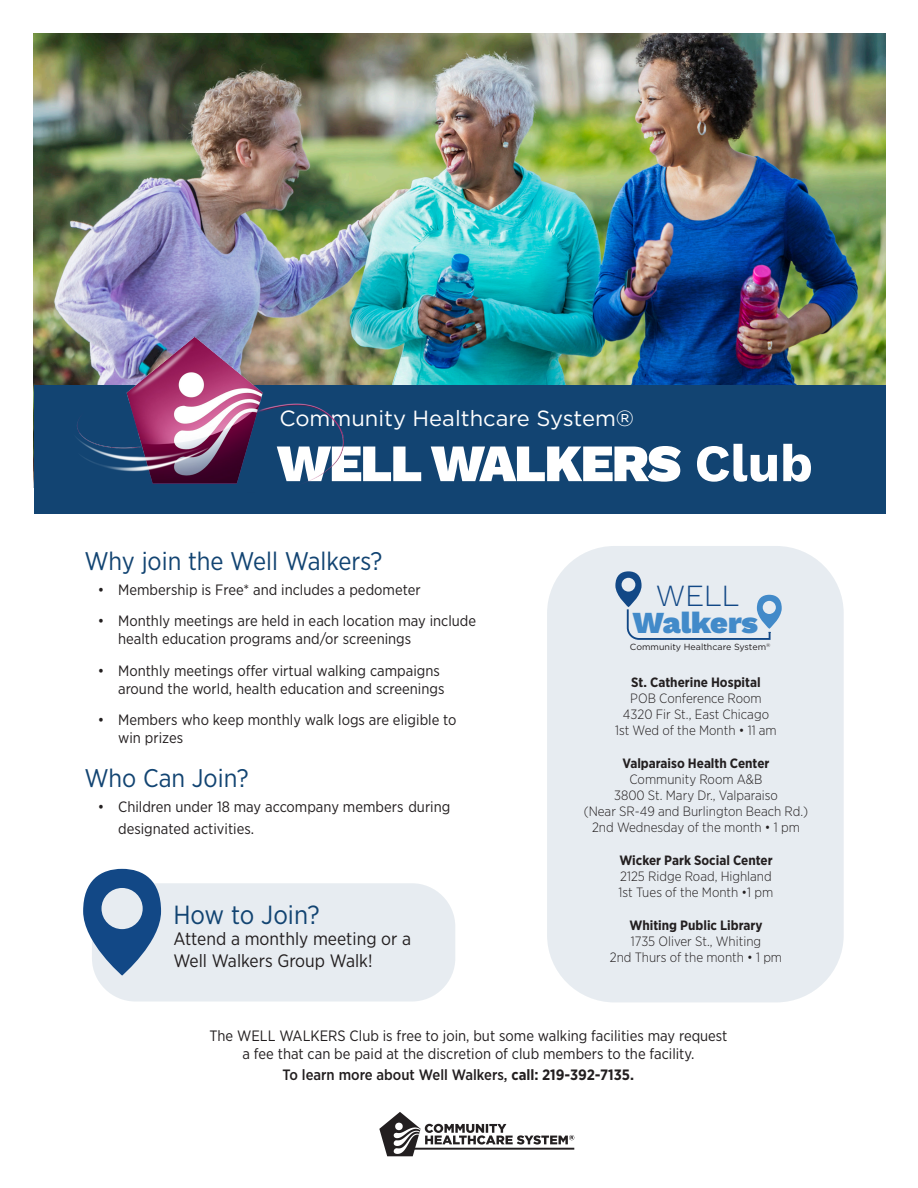
<style>
.page{position:relative;width:918px;height:1188px;background:#fff}
.page>*{position:absolute;margin:0;border:0;box-sizing:border-box;transform-origin:0 0}
.t1{font:900 52.5px "Work Sans";letter-spacing:-.03em;color:#fff}
.t2{font:300 30.75px "Work Sans";color:#124886}
.t3{font:900 30.6px "Work Sans";color:#428ac9}
.t4{font:26.25px "Gotham Narrow";color:#124472}
.t5{font:25.5px "Gotham Narrow";color:#124472}
.t6{font:21.9px "Gotham HTF";color:#fff}
.t7{font:18px "Gotham Narrow";color:#231f20}
.t8{font:15px/18px "Gotham Narrow";color:#231f20}
.t9{font:500 15px "Gotham Narrow";color:#231f20}
.t10{font:300 13.5px/16.2px "Gotham Narrow";color:#231f20;text-align:center}
.t11{font:700 13.5px "Gotham Narrow";color:#231f20}
.t12{font:8.85px "Gotham HTF";color:#231f20}
.s1{font-weight:700}
</style>
<div class="page">
<img style="left:34px;top:34px;width:851px;height:351px">
<div style="left:547px;top:546px;width:297px;height:456px;background:#e7ecf1;border-radius:68px"></div>
<svg style="left:379px;top:1112px;width:195px;height:44px"></svg>
<div style="left:92px;top:883px;width:363px;height:119px;background:#e7ecf1;border-radius:43px"></div>
<svg style="left:83px;top:869px;width:78px;height:107px"></svg>
<div style="left:34px;top:385px;width:851px;height:128px;background:#124472"></div>
<img style="left:68px;top:321px;width:282px;height:193px">
<svg style="left:615px;top:571px;width:167px;height:69px"></svg>
<p class="t6" style="left:279px;top:406px;width:356px">Community Healthcare System®</p>
<p class="t1" style="left:277px;top:433px;width:537px">WELL WALKERS <span class="s1">Club</span></p>
<p class="t5" style="left:84px;top:545px;width:300px">Why join the Well Walkers?</p>
<p class="t8" style="left:98px;top:580px;width:324px">• Membership is Free* and includes a pedometer</p>
<p class="t8" style="left:118px;top:611px;width:359px;text-indent:-20px">• Monthly meetings are held in each location may include health education programs and/or screenings</p>
<p class="t8" style="left:118px;top:661px;width:328px;text-indent:-20px">• Monthly meetings offer virtual walking campaigns around the world, health education and screenings</p>
<p class="t8" style="left:118px;top:710px;width:340px;text-indent:-20px">• Members who keep monthly walk logs are eligible to win prizes</p>
<p class="t5" style="left:84px;top:762px;width:166px">Who Can Join?</p>
<p class="t8" style="left:118px;top:796px;width:334px;line-height:21.6px;text-indent:-20px">• Children under 18 may accompany members during designated activities.</p>
<p class="t4" style="left:173px;top:898px;width:148px">How to Join?</p>
<p class="t7" style="left:173px;top:928px;width:239px">Attend a monthly meeting or a</p>
<p class="t7" style="left:173px;top:949px;width:201px">Well Walkers Group Walk!</p>
<p class="t2" style="left:656px;top:577px;width:84px">WELL</p>
<p class="t3" style="left:633px;top:605px;width:127px">Walkers</p>
<p class="t12" style="left:630px;top:641px;width:142px">Community Healthcare System<sup>®</sup></p>
<p class="t11" style="left:631px;top:673px;width:131px">St. Catherine Hospital</p>
<p class="t10" style="left:630px;top:690px;width:133px">POB Conference Room</p>
<p class="t10" style="left:623px;top:706px;width:148px">4320 Fir St., East Chicago</p>
<p class="t10" style="left:615px;top:722px;width:163px">1st Wed of the Month • 11 am</p>
<p class="t11" style="left:622px;top:754px;width:149px">Valparaiso Health Center</p>
<p class="t10" style="left:614px;top:771px;width:165px">Community Room A&amp;B<br>3800 St. Mary Dr., Valparaiso</p>
<p class="t10" style="left:584px;top:803px;width:226px">(Near SR-49 and Burlington Beach Rd.)</p>
<p class="t10" style="left:592px;top:819px;width:209px">2nd Wednesday of the month • 1 pm</p>
<p class="t11" style="left:619px;top:851px;width:155px">Wicker Park Social Center</p>
<p class="t10" style="left:620px;top:868px;width:153px">2125 Ridge Road, Highland</p>
<p class="t10" style="left:619px;top:884px;width:156px">1st Tues of the Month •1 pm</p>
<p class="t11" style="left:629px;top:916px;width:135px">Whiting Public Library</p>
<p class="t10" style="left:631px;top:933px;width:132px">1735 Oliver St., Whiting</p>
<p class="t10" style="left:610px;top:949px;width:174px">2nd Thurs of the month • 1 pm</p>
<p class="t8" style="left:209px;top:1026px;width:520px">The WELL WALKERS Club is free to join, but some walking facilities may request</p>
<p class="t8" style="left:243px;top:1044px;width:453px">a fee that can be paid at the discretion of club members to the facility.</p>
<p class="t9" style="left:283px;top:1065px;width:353px">To learn more about Well Walkers, <span class="s1">call: 219-392-7135.</span></p>
</div>
